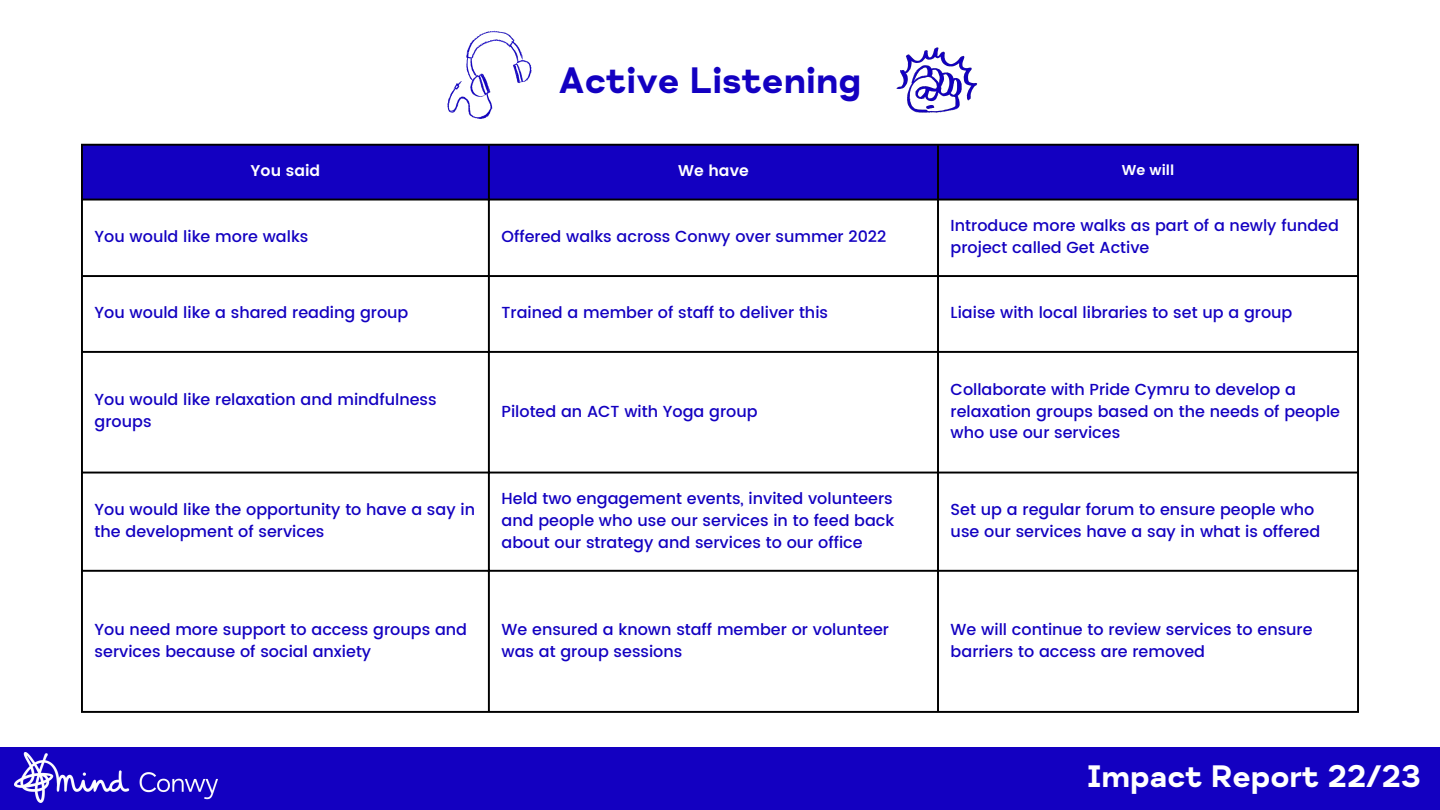
<style>
.page{position:relative;width:1440px;height:810px;background:#fff}
.page>*{position:absolute;margin:0;border:0;box-sizing:border-box;transform-origin:0 0}
.t1{font:37.3px "Mind Meridian Display";color:#1300c1}
.t2{font:31.5px "Mind Meridian Display";color:#fff}
.t3{font:500 16px/21.8px "Poppins";color:#1300c1}
.t4{font:600 15.6px "Poppins";color:#fff}
.t5{font:600 14.3px "Poppins";color:#fff}
</style>
<div class="page">
<div style="left:0;top:747px;width:1440px;height:63px;background:#1300c1"></div>
<img style="left:14px;top:753px;width:203px;height:49px">
<div style="left:83px;top:146px;width:1274px;height:53px;background:#1300c1"></div>
<hr style="left:81px;top:146px;width:2px;height:565px;background:#000">
<hr style="left:488px;top:146px;width:2px;height:565px;background:#000">
<hr style="left:937px;top:146px;width:2px;height:565px;background:#000">
<hr style="left:1357px;top:146px;width:2px;height:565px;background:#000">
<hr style="left:81px;top:144px;width:1278px;height:2px;background:#000">
<hr style="left:81px;top:199px;width:1278px;height:2px;background:#000">
<hr style="left:81px;top:275px;width:1278px;height:2px;background:#000">
<hr style="left:81px;top:351px;width:1278px;height:2px;background:#000">
<hr style="left:81px;top:472px;width:1278px;height:2px;background:#000">
<hr style="left:81px;top:570px;width:1278px;height:2px;background:#000">
<hr style="left:81px;top:711px;width:1278px;height:2px;background:#000">
<img style="left:896px;top:47px;width:82px;height:66px">
<img style="left:447px;top:30px;width:85px;height:89px">
<p class="t1" style="left:559px;top:58px;width:304px">Active Listening</p>
<p class="t4" style="left:251px;top:162px;width:71px">You said</p>
<p class="t4" style="left:678px;top:162px;width:72px">We have</p>
<p class="t5" style="left:1122px;top:162px;width:54px">We will</p>
<p class="t3" style="left:95px;top:225px;width:215px">You would like more walks</p>
<p class="t3" style="left:502px;top:225px;width:386px">Offered walks across Conwy over summer 2022</p>
<p class="t3" style="left:951px;top:215px;width:390px">Introduce more walks as part of a newly funded project called Get Active</p>
<p class="t3" style="left:95px;top:302px;width:315px">You would like a shared reading group</p>
<p class="t3" style="left:502px;top:302px;width:328px">Trained a member of staff to deliver this</p>
<p class="t3" style="left:951px;top:302px;width:343px">Liaise with local libraries to set up a group</p>
<p class="t3" style="left:95px;top:389px;width:344px">You would like relaxation and mindfulness groups</p>
<p class="t3" style="left:502px;top:400px;width:258px">Piloted an ACT with Yoga group</p>
<p class="t3" style="left:951px;top:378px;width:391px">Collaborate with Pride Cymru to develop a relaxation groups based on the needs of people who use our services</p>
<p class="t3" style="left:95px;top:498px;width:382px">You would like the opportunity to have a say in the development of services</p>
<p class="t3" style="left:502px;top:488px;width:394px;text-align:justify">Held two engagement events, invited volunteers and people who use our services in to feed back about our strategy and services to our office</p>
<p class="t3" style="left:951px;top:498px;width:371px">Set up a regular forum to ensure people who use our services have a say in what is offered</p>
<p class="t3" style="left:95px;top:618px;width:374px">You need more support to access groups and services because of social anxiety</p>
<p class="t3" style="left:502px;top:618px;width:389px">We ensured a known staff member or volunteer was at group sessions</p>
<p class="t3" style="left:951px;top:618px;width:363px">We will continue to review services to ensure barriers to access are removed</p>
<p class="t2" style="left:1087px;top:758px;width:335px">Impact Report 22/23</p>
</div>
